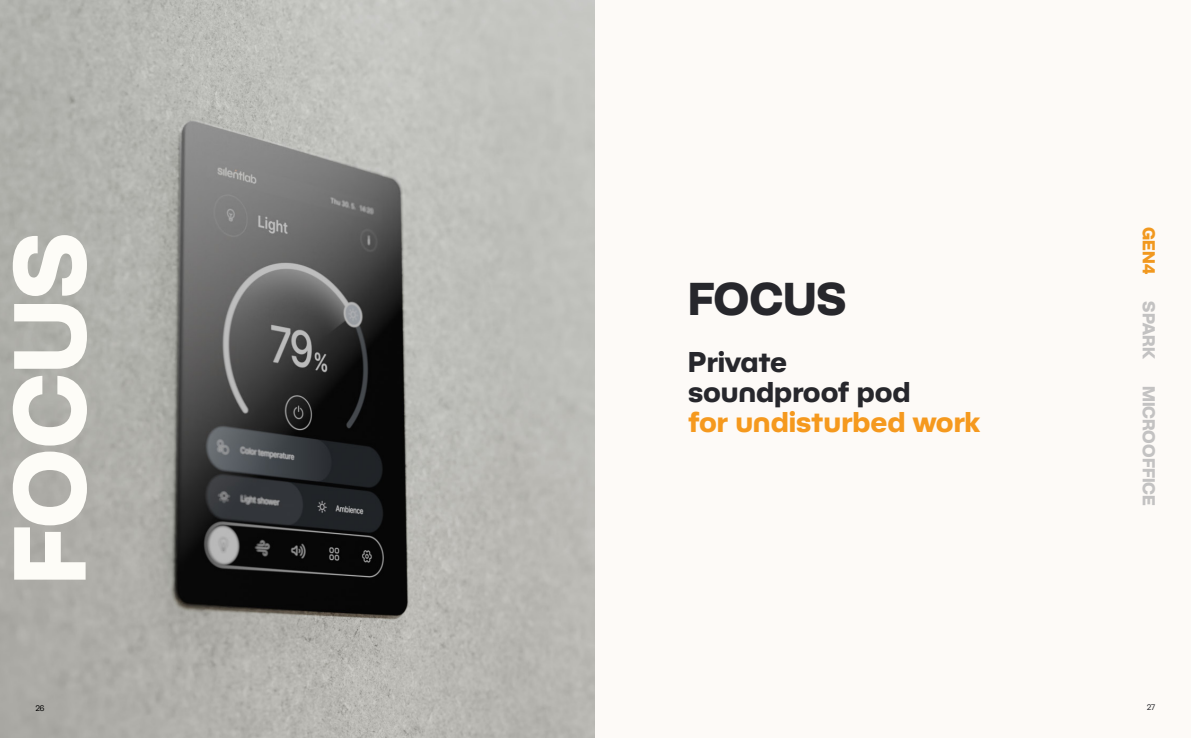
<style>
.page{position:relative;width:1191px;height:738px;background:#fff}
.page>*{position:absolute;margin:0;border:0;box-sizing:border-box;transform-origin:0 0}
.t1{font:700 100px "BC Novatica CYR";color:#fdfcf7}
.t2{font:700 45px "BC Novatica CYR";color:#27272c}
.t3{font:700 28px/30px "BC Novatica CYR";color:#27272c}
.t4{font:700 28px "BC Novatica CYR";color:#f5991e}
.t5{font:700 17px "BC Novatica CYR";color:#c3c2c2}
.t6{font:700 17px "BC Novatica CYR";color:#f1981f}
.t7{font:8px "BC Novatica CYR";color:#000}
.t8{font:8px "BC Novatica CYR";color:#27272c}
</style>
<div class="page">
<img style="left:0;top:0;width:595px;height:737px">
<div style="left:595px;top:0;width:596px;height:737px;background:#fdfaf7"></div>
<h1 class="t1" style="left:-14px;top:584px;width:354px;rotate:-90deg">FOCUS</h1>
<h2 class="t2" style="left:688px;top:270px;width:160px">FOCUS</h2>
<p class="t3" style="left:688px;top:345px;width:224px">Private soundproof pod</p>
<p class="t4" style="left:688px;top:403px;width:293px">for undisturbed work</p>
<p class="t6" style="left:1159px;top:227px;width:48px;rotate:90deg">GEN4</p>
<p class="t5" style="left:1159px;top:301px;width:59px;rotate:90deg">SPARK</p>
<p class="t5" style="left:1159px;top:385px;width:121px;rotate:90deg">MICROOFFICE</p>
<p class="t7" style="left:36px;top:702px;width:10px">26</p>
<p class="t8" style="left:1147px;top:701px;width:9px">27</p>
</div>
